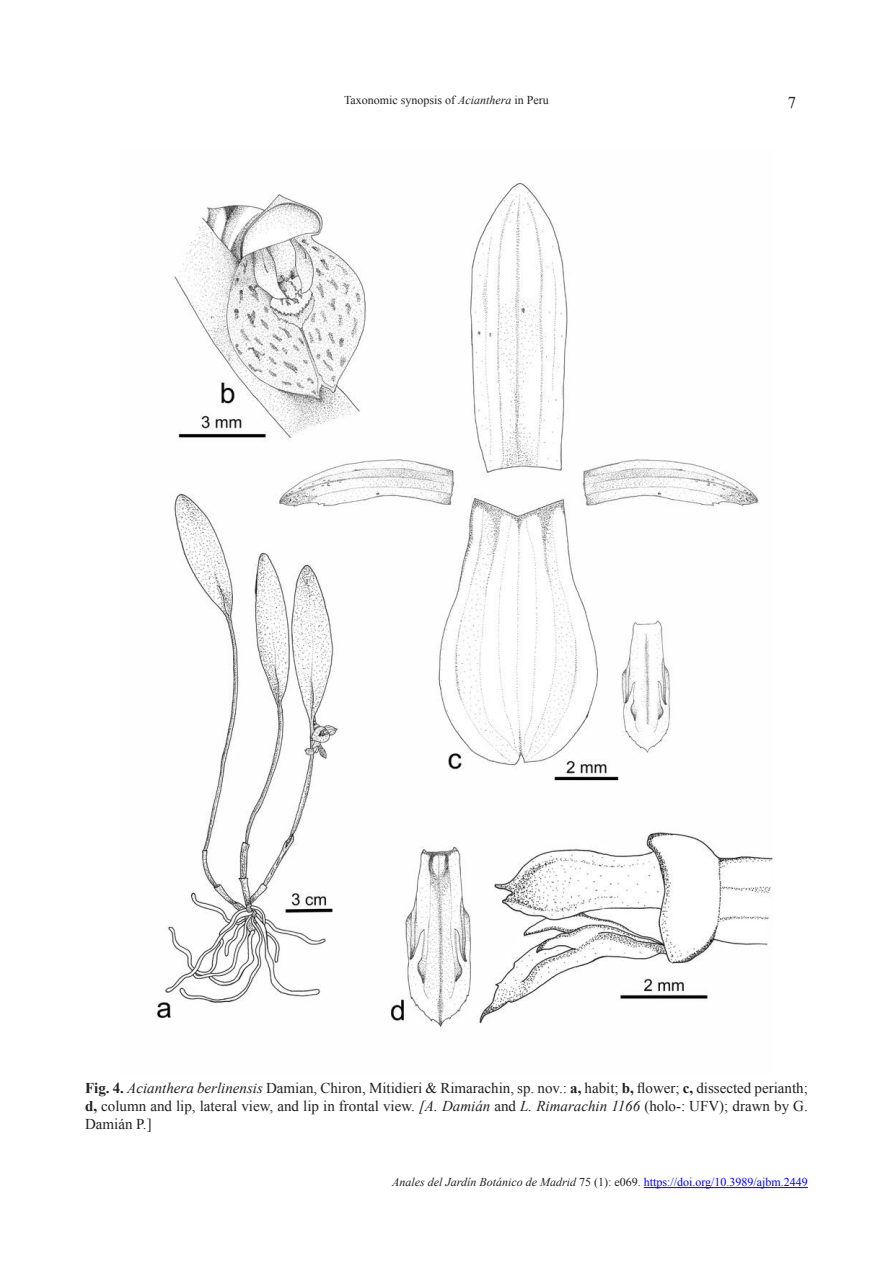
<style>
.page{position:relative;width:893px;height:1263px;background:#fff}
.page>*{position:absolute;margin:0;border:0;box-sizing:border-box;transform-origin:0 0}
.t1{font:16.5px "Times New Roman";color:#231f20}
.Titulo_articulo{font:15px/18px "Times New Roman";color:#231f20;text-align:justify}
.t2{font:12px "Times New Roman";color:#00f}
.t3{font:12px "Times New Roman";color:#231f20}
.s1{font-style:italic}
.s2{font-weight:700}
.s3{font-style:italic;color:#231f20}
.s4{color:#231f20}
</style>
<div class="page">
<hr style="left:644px;top:1187px;width:164px;height:1px;background:#00f">
<img style="left:157px;top:182px;width:616px;height:847px">
<p class="t3" style="left:344px;top:92px;width:206px">Taxonomic synopsis of <span class="s1">Acianthera</span> in Peru</p>
<p class="t1" style="left:788px;top:91px;width:10px">7</p>
<p class="Titulo_articulo" style="left:85px;top:1079px;width:724px"><span class="s2">Fig. 4.</span> <span class="s1">Acianthera berlinensis</span> Damian, Chiron, Mitidieri &amp; Rimarachin, sp. nov.: <span class="s2">a,</span> habit; <span class="s2">b,</span> flower; <span class="s2">c,</span> dissected perianth; <span class="s2">d,</span> column and lip, lateral view, and lip in frontal view. <span class="s1">[A. Damián</span> and <span class="s1">L. Rimarachin 1166</span> (holo-: UFV); drawn by G.<br>Damián P.]</p>
<p class="t2" style="left:392px;top:1174px;width:417px"><span class="s3">Anales del Jardín Botánico de Madrid</span> <span class="s4">75 (1): e069.</span> https://doi.org/10.3989/ajbm.2449</p>
</div>
